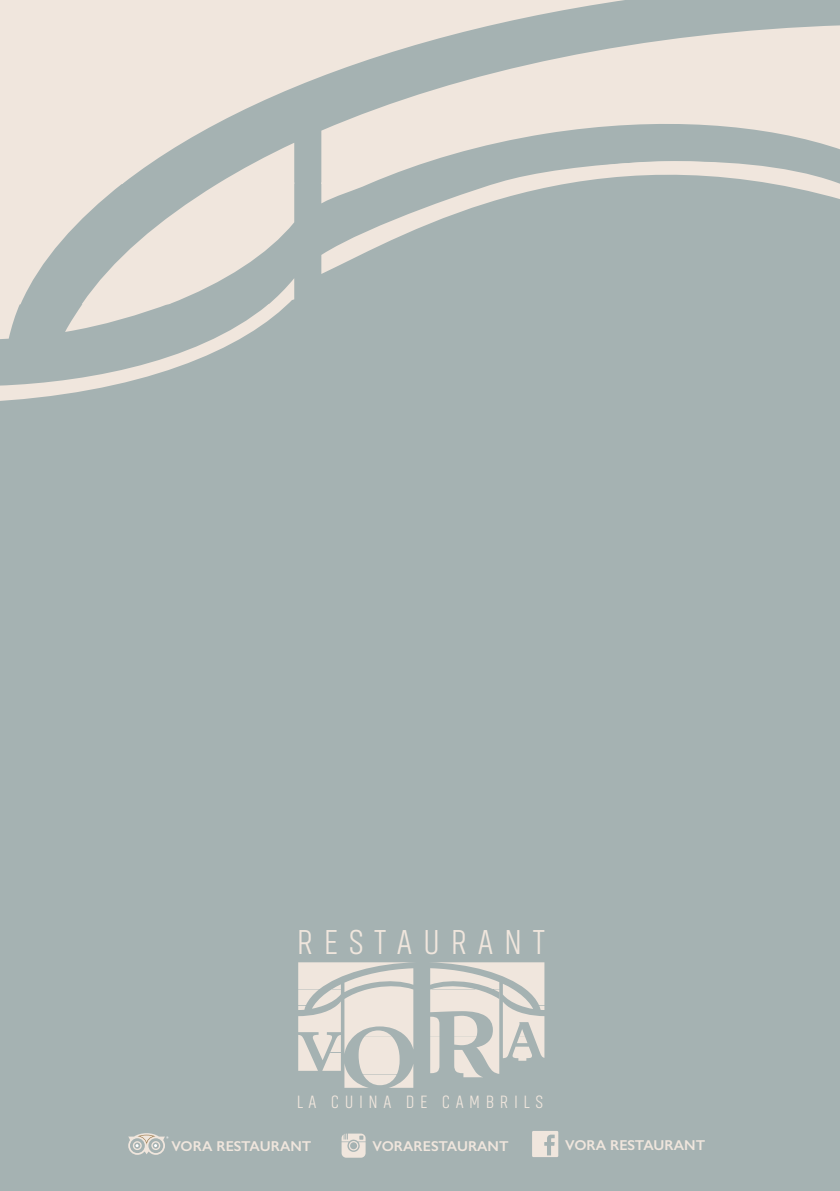
<style>
.page{position:relative;width:840px;height:1191px;background:#fff}
.page>*{position:absolute;margin:0;border:0;box-sizing:border-box;transform-origin:0 0}
.t1{font:300 35.8px "Akhand";letter-spacing:.3em;color:#f0e6dd}
.t2{font:300 18.6px "Akhand";letter-spacing:.3em;color:#f0e6dd}
.t3{font:600 14.4px "Gill Sans";color:#f0e6dd}
</style>
<div class="page">
<div style="left:0;top:0;width:839px;height:1191px;background:#a5b2b2"></div>
<svg style="left:321px;top:184px;width:518px;height:90px"></svg>
<svg style="left:0;top:0;width:624px;height:184px;background:#e5ded6"></svg>
<svg style="left:0;top:143px;width:294px;height:258px"></svg>
<svg style="left:321px;top:25px;width:518px;height:159px;fill:#f0e6dd"></svg>
<svg style="left:499px;top:154px;width:336px;height:30px"></svg>
<svg style="left:341px;top:1133px;width:24px;height:24px"></svg>
<svg style="left:128px;top:1133px;width:40px;height:21px"></svg>
<svg style="left:532px;top:1131px;width:26px;height:26px"></svg>
<svg style="left:298px;top:962px;width:246px;height:125px"></svg>
<h1 class="t1" style="left:296px;top:924px;width:249px">RESTAURANT</h1>
<p class="t2" style="left:296px;top:1092px;width:248px">LA CUINA DE CAMBRILS</p>
<p class="t3" style="left:171px;top:1136px;width:142px">VORA RESTAURANT</p>
<p class="t3" style="left:372px;top:1136px;width:138px">VORARESTAURANT</p>
<p class="t3" style="left:564px;top:1136px;width:142px">VORA RESTAURANT</p>
</div>
